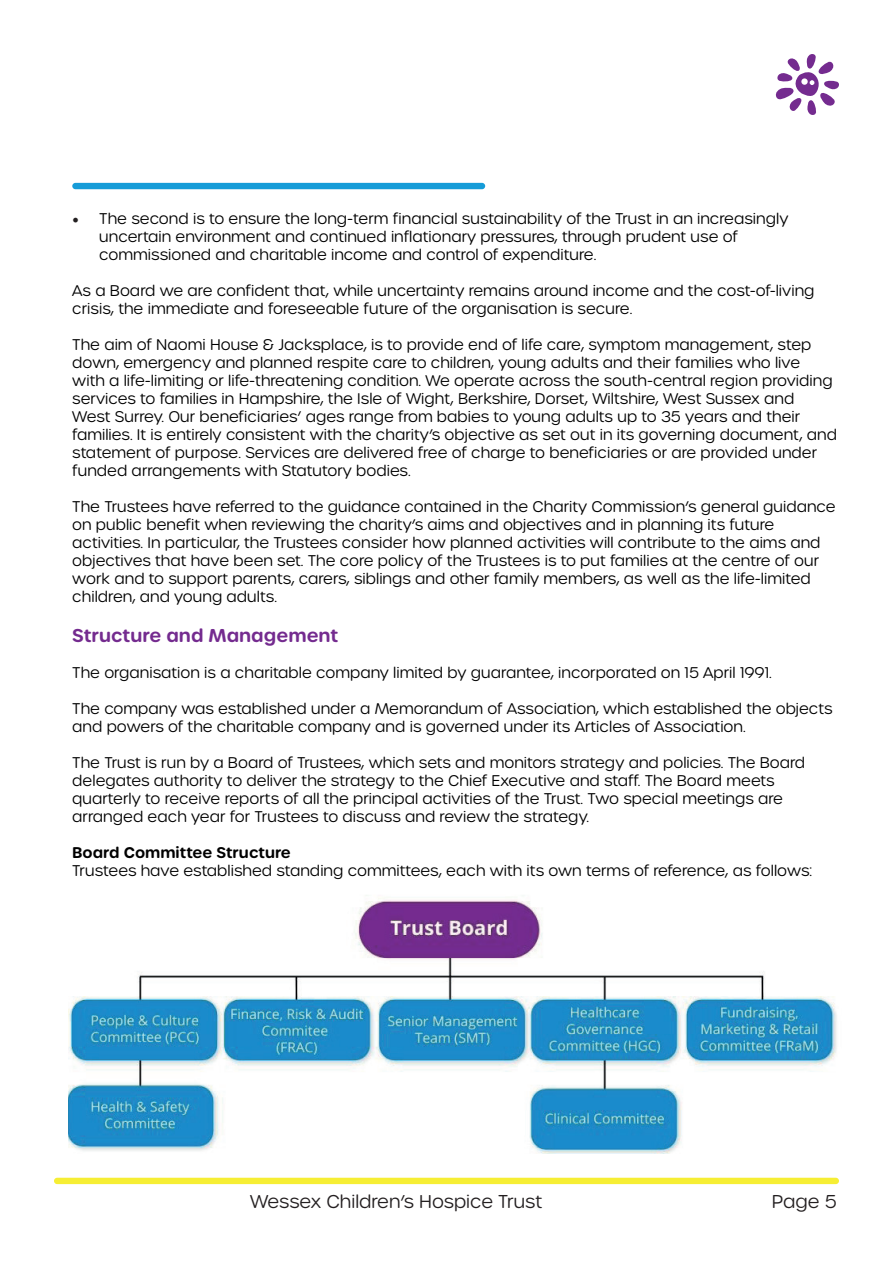
<style>
.page{position:relative;width:893px;height:1263px;background:#fff}
.page>*{position:absolute;margin:0;border:0;box-sizing:border-box;transform-origin:0 0}
.t1{font:300 18px "Urbane Rounded";color:#231f20}
.t2{font:600 18px "Urbane Rounded";color:#742b8f}
.t3{font:300 15px/18px "Urbane Rounded";color:#000}
.t4{font:600 15px "Urbane Rounded";color:#000}
.s1{font-family:"Minion Pro";font-weight:400;font-size:18px;color:#231f20}
</style>
<div class="page">
<div style="left:72px;top:183px;width:413px;height:6px;background:#169cd8;border-radius:3px"></div>
<img style="left:69px;top:895px;width:768px;height:259px">
<div style="left:54px;top:1178px;width:785px;height:6px;background:#f6ee34;border-radius:3px"></div>
<svg style="left:775px;top:54px;width:64px;height:61px"></svg>
<p class="t3" style="left:99px;top:210px;width:691px;text-indent:-27px"><span class="s1">•</span> The second is to ensure the long-term financial sustainability of the Trust in an increasingly uncertain environment and continued inflationary pressures, through prudent use of commissioned and charitable income and control of expenditure.</p>
<p class="t3" style="left:72px;top:282px;width:744px">As a Board we are confident that, while uncertainty remains around income and the cost-of-living crisis, the immediate and foreseeable future of the organisation is secure.</p>
<p class="t3" style="left:72px;top:336px;width:766px">The aim of Naomi House &amp; Jacksplace, is to provide end of life care, symptom management, step down, emergency and planned respite care to children, young adults and their families who live<br>with a life-limiting or life-threatening condition. We operate across the south-central region providing services to families in Hampshire, the Isle of Wight, Berkshire, Dorset, Wiltshire, West Sussex and<br>West Surrey. Our beneficiaries’ ages range from babies to young adults up to 35 years and their families. It is entirely consistent with the charity’s objective as set out in its governing document, and statement of purpose. Services are delivered free of charge to beneficiaries or are provided under funded arrangements with Statutory bodies.</p>
<p class="t3" style="left:72px;top:498px;width:765px">The Trustees have referred to the guidance contained in the Charity Commission’s general guidance on public benefit when reviewing the charity’s aims and objectives and in planning its future activities. In particular, the Trustees consider how planned activities will contribute to the aims and objectives that have been set. The core policy of the Trustees is to put families at the centre of our work and to support parents, carers, siblings and other family members, as well as the life-limited children, and young adults.</p>
<p class="t2" style="left:72px;top:623px;width:268px">Structure and Management</p>
<p class="t3" style="left:72px;top:663px;width:701px">The organisation is a charitable company limited by guarantee, incorporated on 15 April 1991.</p>
<p class="t3" style="left:72px;top:699px;width:762px">The company was established under a Memorandum of Association, which established the objects and powers of the charitable company and is governed under its Articles of Association.</p>
<p class="t3" style="left:72px;top:753px;width:734px">The Trust is run by a Board of Trustees, which sets and monitors strategy and policies. The Board delegates authority to deliver the strategy to the Chief Executive and staff. The Board meets quarterly to receive reports of all the principal activities of the Trust. Two special meetings are arranged each year for Trustees to discuss and review the strategy.</p>
<p class="t4" style="left:72px;top:842px;width:220px">Board Committee Structure</p>
<p class="t3" style="left:72px;top:861px;width:741px">Trustees have established standing committees, each with its own terms of reference, as follows:</p>
<p class="t1" style="left:250px;top:1190px;width:294px">Wessex Children’s Hospice Trust</p>
<p class="t1" style="left:772px;top:1190px;width:66px">Page 5</p>
</div>
